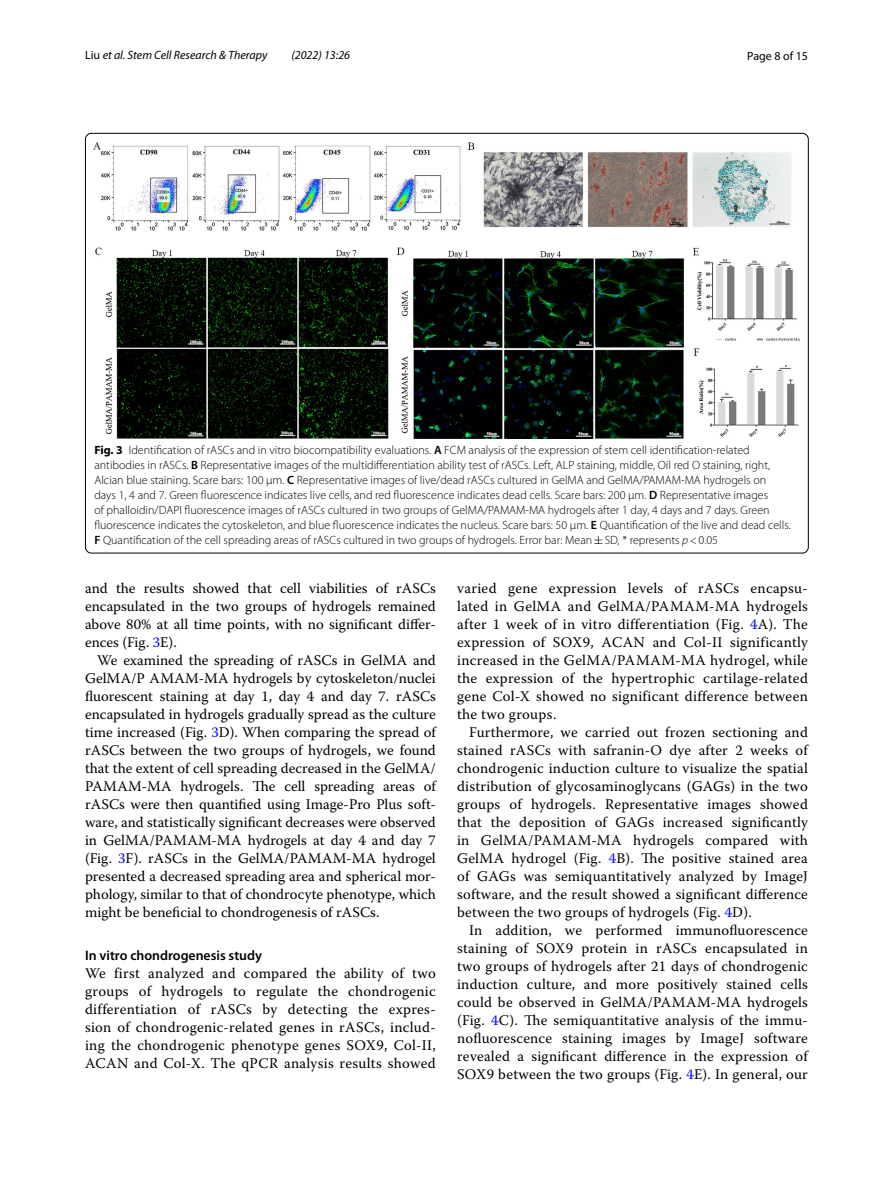
<style>
.page{position:relative;width:893px;height:1187px;background:#fff}
.page>*{position:absolute;margin:0;border:0;box-sizing:border-box;transform-origin:0 0}
.t1{font:14.7px/18px "Warnock Pro";letter-spacing:.015em;color:#000;text-align:justify}
.t2{font:600 13.8px "Myriad Pro";color:#000}
.t3{font:300 12px/15px "Myriad Pro";color:#000}
.t4{font:italic 12px "Myriad Pro";color:#000}
.t5{font:12px "Myriad Pro";color:#000}
.s1{font-style:normal}
.s2{font-weight:700}
.s3{font-weight:600}
.s4{font-family:"MTSY";font-weight:400}
.s5{font-style:italic}
.s6{color:#00f}
</style>
<div class="page">
<img style="left:94px;top:142px;width:706px;height:296px">
<p class="t4" style="left:85px;top:48px;width:184px"><span class="s1">Liu</span> et al. Stem Cell Research &amp; Therapy</p>
<p class="t4" style="left:291px;top:48px;width:60px">(2022) 13:26</p>
<p class="t5" style="left:747px;top:48px;width:62px">Page 8 of 15</p>
<p class="t3" style="left:94px;top:442px;width:698px"><span class="s2">Fig. 3</span> Identification of rASCs and in vitro biocompatibility evaluations. <span class="s3">A</span> FCM analysis of the expression of stem cell identification-related antibodies in rASCs. <span class="s3">B</span> Representative images of the multidifferentiation ability test of rASCs. Left, ALP staining, middle, Oil red O staining, right, Alcian blue staining. Scare bars: 100 μm. <span class="s3">C</span> Representative images of live/dead rASCs cultured in GelMA and GelMA/PAMAM-MA hydrogels on days 1, 4 and 7. Green fluorescence indicates live cells, and red fluorescence indicates dead cells. Scare bars: 200 μm. <span class="s3">D</span> Representative images<br>of phalloidin/DAPI fluorescence images of rASCs cultured in two groups of GelMA/PAMAM-MA hydrogels after 1 day, 4 days and 7 days. Green fluorescence indicates the cytoskeleton, and blue fluorescence indicates the nucleus. Scare bars: 50 μm. <span class="s3">E</span> Quantification of the live and dead cells.<br><span class="s3">F</span> Quantification of the cell spreading areas of rASCs cultured in two groups of hydrogels. Error bar: Mean<span class="s4">±</span>SD, * represents <span class="s5">p</span>&lt;0.05</p>
<p class="t1" style="left:85px;top:579px;width:352px">and the results showed that cell viabilities of rASCs encapsulated in the two groups of hydrogels remained above 80% at all time points, with no significant differ&shy;ences (Fig. <span class="s6">3</span>E).</p>
<p class="t1" style="left:85px;top:651px;width:352px;text-indent:12px">We examined the spreading of rASCs in GelMA and GelMA/P AMAM-MA hydrogels by cytoskeleton/nuclei fluorescent staining at day 1, day 4 and day 7. rASCs encapsulated in hydrogels gradually spread as the culture time increased (Fig. <span class="s6">3</span>D). When comparing the spread of rASCs between the two groups of hydrogels, we found that the extent of cell spreading decreased in the GelMA/ PAMAM-MA hydrogels. The cell spreading areas of rASCs were then quantified using Image-Pro Plus soft&shy;ware, and statistically significant decreases were observed in GelMA/PAMAM-MA hydrogels at day 4 and day 7 (Fig. <span class="s6">3</span>F). rASCs in the GelMA/PAMAM-MA hydrogel presented a decreased spreading area and spherical mor&shy;phology, similar to that of chondrocyte phenotype, which might be beneficial to chondrogenesis of rASCs.</p>
<p class="t2" style="left:85px;top:946px;width:178px">In vitro chondrogenesis study</p>
<p class="t1" style="left:85px;top:964px;width:352px">We first analyzed and compared the ability of two groups of hydrogels to regulate the chondrogenic differentiation of rASCs by detecting the expres&shy;sion of chondrogenic-related genes in rASCs, includ&shy;ing the chondrogenic phenotype genes SOX9, Col-II, ACAN and Col-X. The qPCR analysis results showed</p>
<p class="t1" style="left:457px;top:579px;width:352px">varied gene expression levels of rASCs encapsu&shy;lated in GelMA and GelMA/PAMAM-MA hydrogels after 1 week of in vitro differentiation (Fig. <span class="s6">4</span>A). The expression of SOX9, ACAN and Col-II significantly increased in the GelMA/PAMAM-MA hydrogel, while the expression of the hypertrophic cartilage-related gene Col-X showed no significant difference between the two groups.</p>
<p class="t1" style="left:457px;top:723px;width:352px;text-indent:12px">Furthermore, we carried out frozen sectioning and stained rASCs with safranin-O dye after 2 weeks of chondrogenic induction culture to visualize the spatial distribution of glycosaminoglycans (GAGs) in the two groups of hydrogels. Representative images showed that the deposition of GAGs increased significantly in GelMA/PAMAM-MA hydrogels compared with GelMA hydrogel (Fig. <span class="s6">4</span>B). The positive stained area of GAGs was semiquantitatively analyzed by ImageJ software, and the result showed a significant difference between the two groups of hydrogels (Fig. <span class="s6">4</span>D).</p>
<p class="t1" style="left:457px;top:921px;width:352px;text-indent:12px">In addition, we performed immunofluorescence staining of SOX9 protein in rASCs encapsulated in two groups of hydrogels after 21 days of chondrogenic induction culture, and more positively stained cells could be observed in GelMA/PAMAM-MA hydrogels (Fig. <span class="s6">4</span>C). The semiquantitative analysis of the immu&shy;nofluorescence staining images by ImageJ software revealed a significant difference in the expression of SOX9 between the two groups (Fig. <span class="s6">4</span>E). In general, our</p>
</div>
